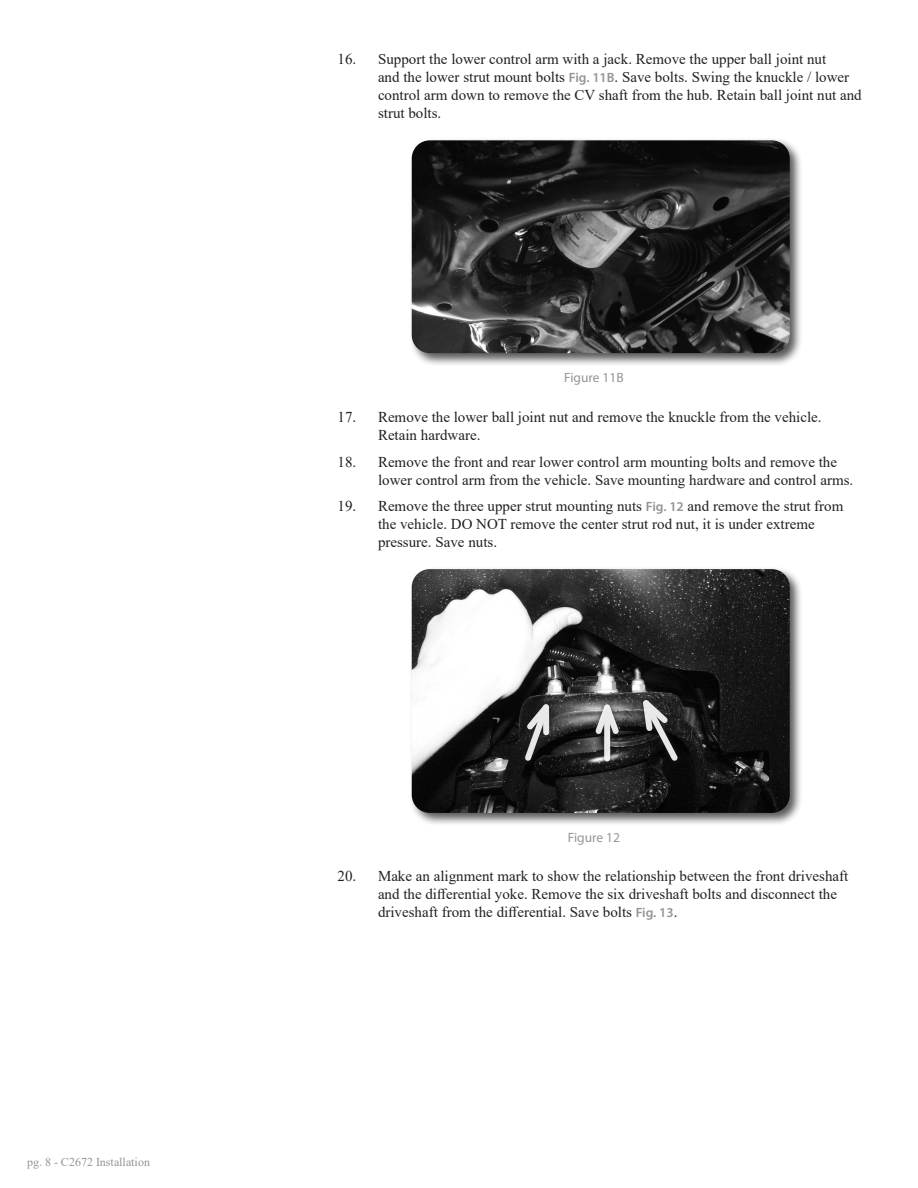
<style>
.page{position:relative;width:918px;height:1188px;background:#fff}
.page>*{position:absolute;margin:0;border:0;box-sizing:border-box;transform-origin:0 0}
.t1{font:15px/18px "Times New Roman";color:#231f20}
.t2{font:13.5px "Myriad Pro";color:#939598}
.t3{font:12px "Times New Roman";color:#939598}
.s1{font-family:"Myriad Pro";font-weight:600;font-size:13.5px;color:#939598}
</style>
<div class="page">
<div style="left:409px;top:138px;width:394px;height:228px;background:#231f20;opacity:.75"></div>
<img style="left:412px;top:140px;width:378px;height:213px">
<div style="left:409px;top:566px;width:394px;height:261px;background:#231f20;opacity:.75"></div>
<img style="left:412px;top:569px;width:378px;height:244px">
<div style="left:520px;top:699px;width:36px;height:68px;background:#231f20;opacity:.9"></div>
<svg style="left:520px;top:691px;width:34px;height:74px;background:#4a4a4a"></svg>
<div style="left:590px;top:699px;width:35px;height:69px;background:#231f20;opacity:.9"></div>
<div style="left:604px;top:707px;width:6px;height:52px;background:#e8e8e8"></div>
<svg style="left:591px;top:691px;width:32px;height:48px;background:#828282"></svg>
<div style="left:638px;top:695px;width:46px;height:72px;background:#231f20;opacity:.9"></div>
<svg style="left:638px;top:688px;width:45px;height:78px;background:#414141"></svg>
<p class="t3" style="left:27px;top:1154px;width:124px">pg. 8 - C2672 Installation</p>
<p class="t1" style="left:378px;top:50px;width:485px;text-indent:-40px">16. Support the lower control arm with a jack. Remove the upper ball joint nut<br>and the lower strut mount bolts <span class="s1">Fig. 11B</span>. Save bolts. Swing the knuckle / lower control arm down to remove the CV shaft from the hub. Retain ball joint nut and strut bolts.</p>
<p class="t2" style="left:564px;top:369px;width:61px">Figure 11B</p>
<p class="t1" style="left:378px;top:407px;width:445px;text-indent:-40px">17. Remove the lower ball joint nut and remove the knuckle from the vehicle.<br>Retain hardware.</p>
<p class="t1" style="left:378px;top:452px;width:477px;text-indent:-40px">18. Remove the front and rear lower control arm mounting bolts and remove the lower control arm from the vehicle. Save mounting hardware and control arms.</p>
<p class="t1" style="left:378px;top:497px;width:467px;text-indent:-40px">19. Remove the three upper strut mounting nuts <span class="s1">Fig. 12</span> and remove the strut from the vehicle. DO NOT remove the center strut rod nut, it is under extreme pressure. Save nuts.</p>
<p class="t2" style="left:568px;top:829px;width:54px">Figure 12</p>
<p class="t1" style="left:378px;top:867px;width:472px;text-indent:-40px">20. Make an alignment mark to show the relationship between the front driveshaft and the differential yoke. Remove the six driveshaft bolts and disconnect the driveshaft from the differential. Save bolts <span class="s1">Fig. 13</span>.</p>
</div>
